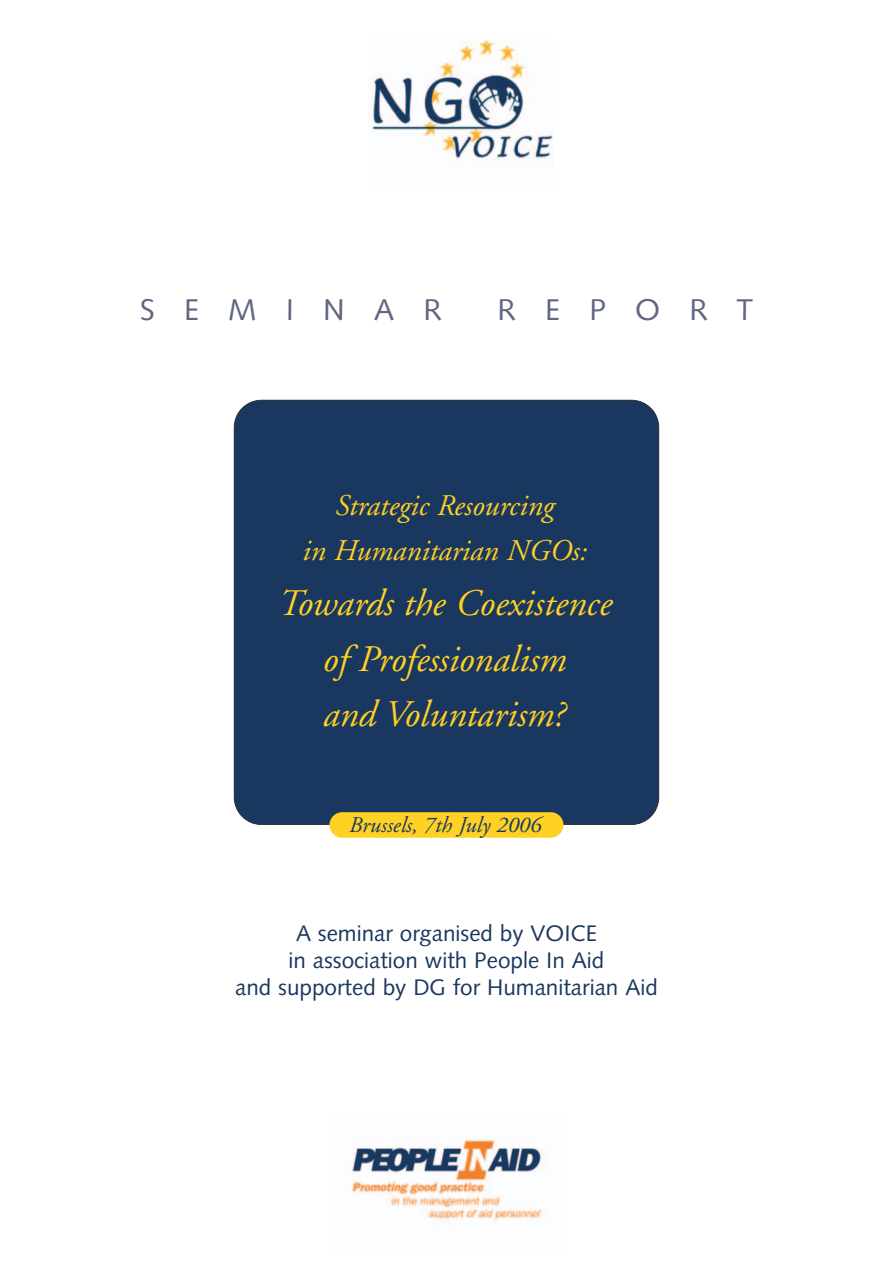
<style>
.page{position:relative;width:893px;height:1263px;background:#fff}
.page>*{position:absolute;margin:0;border:0;box-sizing:border-box;transform-origin:0 0}
.t1{font:italic 37.5px/55.5px "Adobe Garamond";color:#ffd124;text-align:center}
.t2{font:italic 30px/45px "Adobe Garamond";color:#ffd124;text-align:center}
.t3{font:30px "Syntax";letter-spacing:.975em;color:#606683}
.t4{font:22.5px/27px "Syntax";color:#1a375f;text-align:center}
.t5{font:italic 22.5px "Adobe Garamond";color:#1a375f}
</style>
<div class="page">
<img style="left:368px;top:40px;width:185px;height:120px">
<img style="left:351px;top:1139px;width:192px;height:82px">
<div style="left:234px;top:400px;width:424px;height:425px;background:#1a375f;border-radius:27px"></div>
<div style="left:234px;top:400px;width:425px;height:425px;border:2px solid #231f20;border-radius:28px"></div>
<div style="left:329px;top:812px;width:234px;height:26px;background:#ffd124;border-radius:13px"></div>
<h2 class="t3" style="left:140px;top:298px;width:303px">SEMINAR</h2>
<h2 class="t3" style="left:497px;top:298px;width:257px">REPORT</h2>
<h2 class="t2" style="left:302px;top:486px;width:286px">Strategic Resourcing<br>in Humanitarian NGOs:</h2>
<h1 class="t1" style="left:278px;top:579px;width:335px">Towards the Coexistence of Professionalism<br>and Voluntarism?</h1>
<p class="t5" style="left:349px;top:816px;width:194px">Brussels, 7th July 2006</p>
<p class="t4" style="left:235px;top:922px;width:424px">A seminar organised by VOICE<br>in association with People In Aid<br>and supported by DG for Humanitarian Aid</p>
</div>
